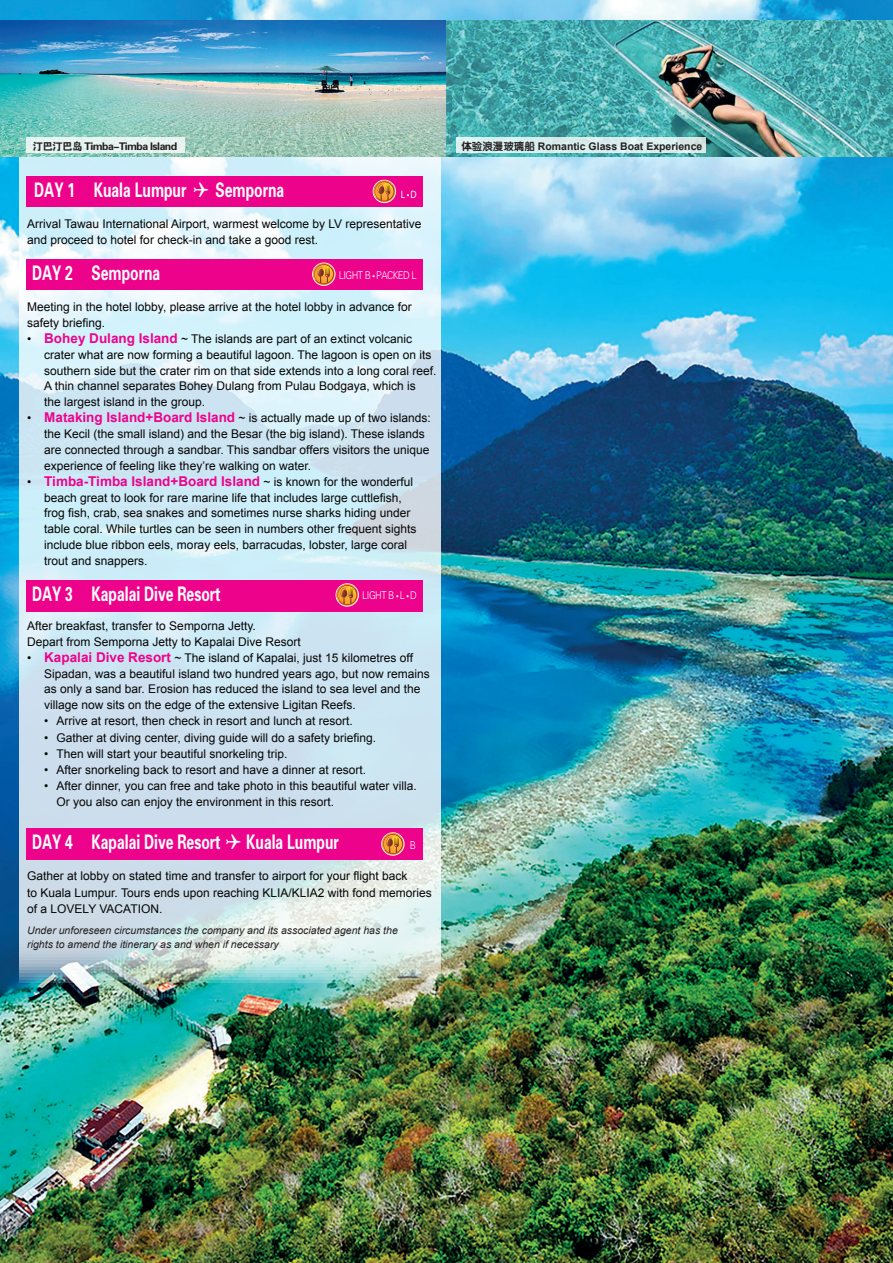
<style>
.page{position:relative;width:893px;height:1263px;background:#fff}
.page>*{position:absolute;margin:0;border:0;box-sizing:border-box;transform-origin:0 0}
.t1{font:20.1px "FZDHTK GBK1 0";color:#fff;scale:.7 1}
.t2{font:700 13.5px "Arial";color:#ed028c}
.t3{font:12px/15.8px "Arial";color:#050504}
.t4{font:10.8px "FZXH1 K GBK1 0";letter-spacing:-.05em;color:#fff;scale:.86 1}
.t5{font:10.8px "Myriad Pro";color:#fff;scale:.86 1}
.t6{font:italic 10.5px/13.5px "Arial";color:#231f20}
.t7{font:700 10.5px "Arial";color:#231f20}
.t8{font:10.5px "FZDHTK GBK1 0";letter-spacing:-.05em;color:#231f20}
.s1{font-family:"FZY4 K GBK1 0";font-weight:400}
.s2{font-family:"Myriad Pro"}
.s3{font-weight:700;font-size:13.5px;color:#ed028c}
.s4{font-weight:400;font-size:12px;color:#050504}
</style>
<div class="page">
<img style="left:0;top:0;width:893px;height:1263px">
<svg style="left:19px;top:157px;width:422px;height:829px;background:#d0e7f1"></svg>
<div style="left:26px;top:176px;width:396px;height:31px;background:#ed028c"></div>
<div style="left:26px;top:260px;width:396px;height:30px;background:#ed028c"></div>
<svg style="left:373px;top:180px;width:23px;height:23px"></svg>
<svg style="left:372px;top:181px;width:25px;height:21px"></svg>
<svg style="left:312px;top:262px;width:24px;height:24px"></svg>
<svg style="left:312px;top:263px;width:24px;height:22px"></svg>
<div style="left:26px;top:580px;width:396px;height:32px;background:#ed028c"></div>
<div style="left:26px;top:828px;width:396px;height:32px;background:#ed028c"></div>
<img style="left:0;top:21px;width:893px;height:136px">
<div style="left:26px;top:137px;width:158px;height:16px;background:#e7f4f0"></div>
<div style="left:457px;top:137px;width:249px;height:16px;background:#d8efee"></div>
<svg style="left:336px;top:583px;width:23px;height:24px"></svg>
<svg style="left:335px;top:584px;width:24px;height:22px"></svg>
<svg style="left:381px;top:832px;width:24px;height:24px"></svg>
<svg style="left:381px;top:833px;width:24px;height:22px"></svg>
<p class="t8" style="left:32px;top:140px;width:146px">汀巴汀巴岛 Timba-Timba Island</p>
<p class="t7" style="left:461px;top:140px;width:242px"><span class="s1">体验浪漫玻璃船</span> Romantic Glass Boat Experience</p>
<h1 class="t1" style="left:34px;top:179px;width:359px">DAY 1 Kuala Lumpur ✔ Semporna</h1>
<p class="t5" style="left:401px;top:188px;width:20px">L• D</p>
<p class="t3" style="left:27px;top:216px;width:396px;line-height:16.2px">Arrival Tawau International Airport, warmest welcome by LV representative and proceed to hotel for check-in and take a good rest.</p>
<h1 class="t1" style="left:32px;top:262px;width:185px">DAY 2 Semporna</h1>
<p class="t4" style="left:339px;top:269px;width:92px">LIGHT B <span class="s2">•</span> PACKED L</p>
<p class="t3" style="left:27px;top:299px;width:386px">Meeting in the hotel lobby, please arrive at the hotel lobby in advance for safety briefing.</p>
<p class="t3" style="left:44px;top:331px;width:394px;text-indent:-17px">• <span class="s3">Bohey Dulang Island</span> ~ The islands are part of an extinct volcanic crater what are now forming a beautiful lagoon. The lagoon is open on its southern side but the crater rim on that side extends into a long coral reef.<br>A thin channel separates Bohey Dulang from Pulau Bodgaya, which is<br>the largest island in the group.</p>
<p class="t3" style="left:44px;top:410px;width:388px;text-indent:-17px">• <span class="s3">Mataking Island+Board Island</span> ~ is actually made up of two islands: the Kecil (the small island) and the Besar (the big island). These islands are connected through a sandbar. This sandbar offers visitors the unique experience of feeling like they’re walking on water.</p>
<p class="t2" style="left:27px;top:474px;width:388px"><span class="s4">•</span> Timba-Timba Island+Board Island <span class="s4">~ is known for the wonderful</span></p>
<p class="t3" style="left:44px;top:489px;width:374px">beach great to look for rare marine life that includes large cuttlefish, frog fish, crab, sea snakes and sometimes nurse sharks hiding under table coral. While turtles can be seen in numbers other frequent sights include blue ribbon eels, moray eels, barracudas, lobster, large coral trout and snappers.</p>
<h1 class="t1" style="left:32px;top:583px;width:271px">DAY 3 Kapalai Dive Resort</h1>
<p class="t4" style="left:362px;top:590px;width:65px">LIGHT B <span class="s2">•</span> L <span class="s2">•</span> D</p>
<p class="t3" style="left:27px;top:618px;width:275px">After breakfast, transfer to Semporna Jetty.<br>Depart from Semporna Jetty to Kapalai Dive Resort</p>
<p class="t3" style="left:44px;top:650px;width:387px;text-indent:-17px">• <span class="s3">Kapalai Dive Resort</span> ~ The island of Kapalai, just 15 kilometres off Sipadan, was a beautiful island two hundred years ago, but now remains as only a sand bar. Erosion has reduced the island to sea level and the village now sits on the edge of the extensive Ligitan Reefs.</p>
<p class="t3" style="left:44px;top:713px;width:310px">• Arrive at resort, then check in resort and lunch at resort.</p>
<p class="t3" style="left:44px;top:729px;width:333px">• Gather at diving center, diving guide will do a safety briefing.</p>
<p class="t3" style="left:44px;top:746px;width:245px">• Then will start your beautiful snorkeling trip.</p>
<p class="t3" style="left:44px;top:762px;width:323px">• After snorkeling back to resort and have a dinner at resort.</p>
<p class="t3" style="left:57px;top:778px;width:362px;text-indent:-12px">• After dinner, you can free and take photo in this beautiful water villa.<br>Or you also can enjoy the environment in this resort.</p>
<h1 class="t1" style="left:32px;top:831px;width:440px">DAY 4 Kapalai Dive Resort ✔ Kuala Lumpur</h1>
<p class="t4" style="left:410px;top:839px;width:9px">B</p>
<p class="t3" style="left:27px;top:868px;width:406px;line-height:16.2px">Gather at lobby on stated time and transfer to airport for your flight back<br>to Kuala Lumpur. Tours ends upon reaching KLIA/KLIA2 with fond memories of a LOVELY VACATION.</p>
<p class="t6" style="left:27px;top:924px;width:372px">Under unforeseen circumstances the company and its associated agent has the rights to amend the itinerary as and when if necessary</p>
</div>
